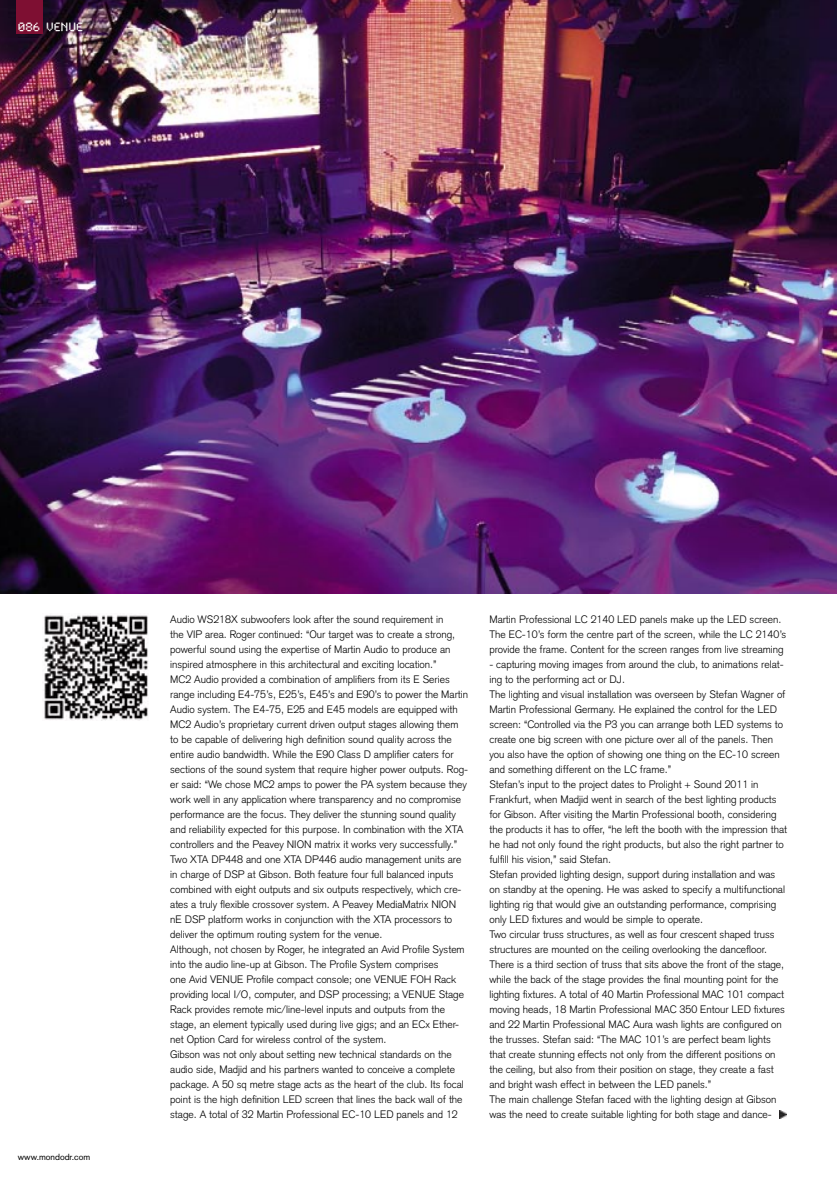
<style>
.page{position:relative;width:837px;height:1180px;background:#fff}
.page>*{position:absolute;margin:0;border:0;box-sizing:border-box;transform-origin:0 0}
.t1{font:12.5px "Synchro LET";color:#fff}
.t2{font:300 10.62px/15px "Akzidenz Grotesk";color:#000}
.t3{font:8.75px "Akzidenz Grotesk";color:#000}
</style>
<div class="page">
<img style="left:0;top:0;width:836px;height:593px">
<img style="left:44px;top:615px;width:104px;height:105px">
<svg style="left:779px;top:1110px;width:7px;height:8px"></svg>
<div style="left:16px;top:0;width:26px;height:33px;background:#7e0f32"></div>
<p class="t1" style="left:18px;top:15px;width:24px">086</p>
<p class="t1" style="left:46px;top:15px;width:38px">VENUE</p>
<p class="t3" style="left:18px;top:1152px;width:74px">www.mondodr.com</p>
<p class="t2" style="left:170px;top:612px;width:286px">Audio WS218X subwoofers look after the sound requirement in the VIP area. Roger continued: “Our target was to create a strong, powerful sound using the expertise of Martin Audio to produce an inspired atmosphere in this architectural and exciting location.”</p>
<p class="t2" style="left:170px;top:672px;width:299px">MC2 Audio provided a combination of amplifiers from its E Series range including E4-75’s, E25’s, E45’s and E90’s to power the Martin Audio system. The E4-75, E25 and E45 models are equipped with MC2 Audio’s proprietary current driven output stages allowing them to be capable of delivering high definition sound quality across the entire audio bandwidth. While the E90 Class D amplifier caters for sections of the sound system that require higher power outputs. Rog&shy;er said: “We chose MC2 amps to power the PA system because they work well in any application where transparency and no compromise performance are the focus. They deliver the stunning sound quality and reliability expected for this purpose. In combination with the XTA controllers and the Peavey NION matrix it works very successfully.”</p>
<p class="t2" style="left:170px;top:852px;width:293px">Two XTA DP448 and one XTA DP446 audio management units are in charge of DSP at Gibson. Both feature four full balanced inputs combined with eight outputs and six outputs respectively, which cre&shy;ates a truly flexible crossover system. A Peavey MediaMatrix NION nE DSP platform works in conjunction with the XTA processors to deliver the optimum routing system for the venue.</p>
<p class="t2" style="left:170px;top:942px;width:296px">Although, not chosen by Roger, he integrated an Avid Profile System into the audio line-up at Gibson. The Profile System comprises<br>one Avid VENUE Profile compact console; one VENUE FOH Rack providing local I/O, computer, and DSP processing; a VENUE Stage Rack provides remote mic/line-level inputs and outputs from the stage, an element typically used during live gigs; and an ECx Ether&shy;net Option Card for wireless control of the system.</p>
<p class="t2" style="left:170px;top:1047px;width:295px">Gibson was not only about setting new technical standards on the audio side, Madjid and his partners wanted to conceive a complete package. A 50 sq metre stage acts as the heart of the club. Its focal point is the high definition LED screen that lines the back wall of the stage. A total of 32 Martin Professional EC-10 LED panels and 12</p>
<p class="t2" style="left:489px;top:612px;width:298px">Martin Professional LC 2140 LED panels make up the LED screen.<br>The EC-10’s form the centre part of the screen, while the LC 2140’s provide the frame. Content for the screen ranges from live streaming</p>
<p class="t2" style="left:489px;top:657px;width:296px">- capturing moving images from around the club, to animations relat&shy;ing to the performing act or DJ.</p>
<p class="t2" style="left:489px;top:687px;width:297px">The lighting and visual installation was overseen by Stefan Wagner of Martin Professional Germany. He explained the control for the LED screen: “Controlled via the P3 you can arrange both LED systems to create one big screen with one picture over all of the panels. Then you also have the option of showing one thing on the EC-10 screen and something different on the LC frame.”</p>
<p class="t2" style="left:489px;top:777px;width:299px">Stefan’s input to the project dates to Prolight + Sound 2011 in Frankfurt, when Madjid went in search of the best lighting products for Gibson. After visiting the Martin Professional booth, considering the products it has to offer, “he left the booth with the impression that he had not only found the right products, but also the right partner to fulfill his vision,” said Stefan.</p>
<p class="t2" style="left:489px;top:867px;width:297px">Stefan provided lighting design, support during installation and was on standby at the opening. He was asked to specify a multifunctional lighting rig that would give an outstanding performance, comprising only LED fixtures and would be simple to operate.</p>
<p class="t2" style="left:489px;top:927px;width:297px">Two circular truss structures, as well as four crescent shaped truss structures are mounted on the ceiling overlooking the dancefloor.<br>There is a third section of truss that sits above the front of the stage, while the back of the stage provides the final mounting point for the lighting fixtures. A total of 40 Martin Professional MAC 101 compact moving heads, 18 Martin Professional MAC 350 Entour LED fixtures and 22 Martin Professional MAC Aura wash lights are configured on the trusses. Stefan said: “The MAC 101’s are perfect beam lights that create stunning effects not only from the different positions on the ceiling, but also from their position on stage, they create a fast and bright wash effect in between the LED panels.”</p>
<p class="t2" style="left:489px;top:1092px;width:288px">The main challenge Stefan faced with the lighting design at Gibson was the need to create suitable lighting for both stage and dance-</p>
</div>
